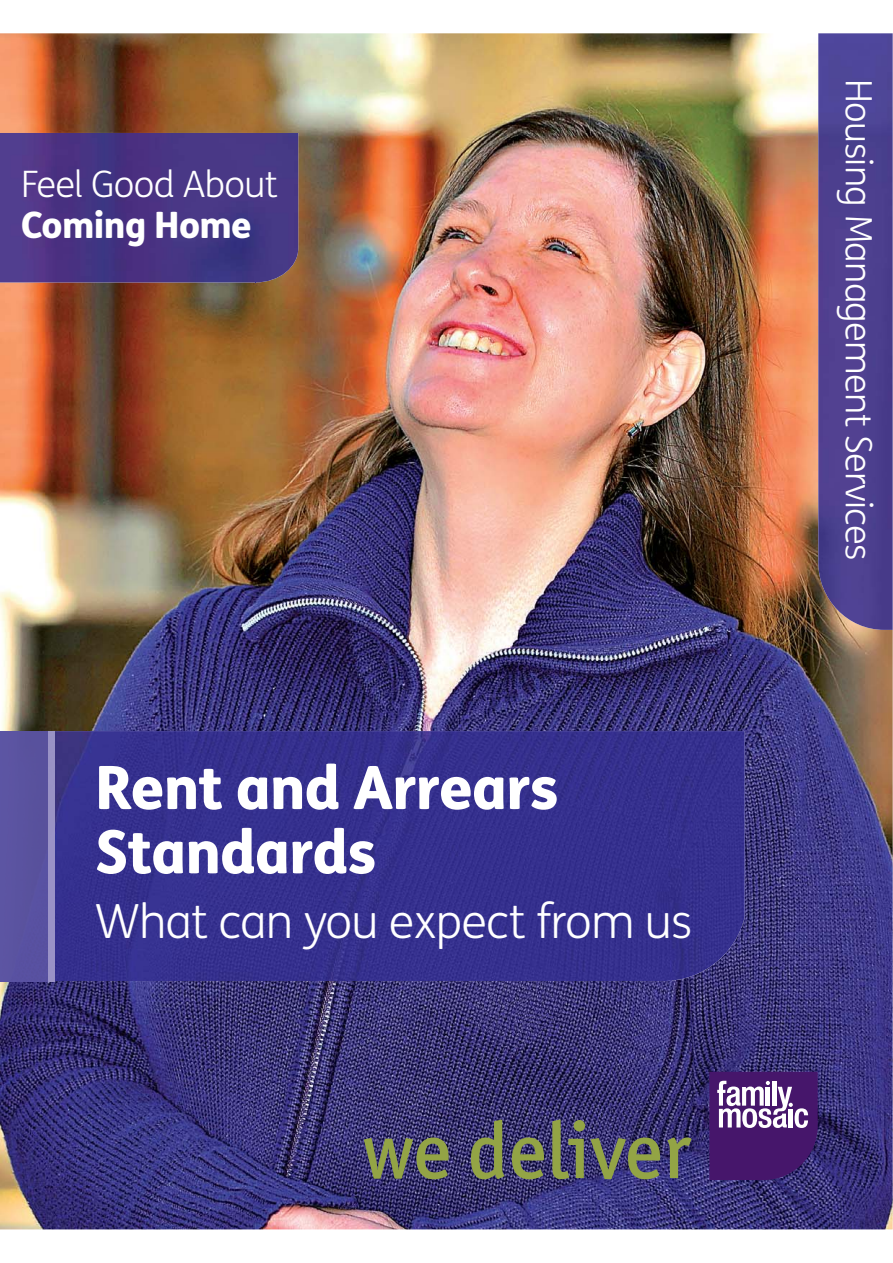
<style>
.page{position:relative;width:893px;height:1263px;background:#fff}
.page>*{position:absolute;margin:0;border:0;box-sizing:border-box;transform-origin:0 0}
.t1{font:800 60px/64.2px "FS Me";letter-spacing:-.02em;color:#fff}
.t2{font:300 47.1px "FS Me";letter-spacing:-.02em;color:#fff}
.t3{font:300 36.45px "FS Me";letter-spacing:-.02em;color:#fff}
.t4{font:800 36.45px "FS Me";letter-spacing:-.02em;color:#fff}
</style>
<div class="page">
<img style="left:0;top:33px;width:893px;height:1196px">
<div style="left:55px;top:731px;width:690px;height:250px;background:#35308e"></div>
<img style="left:0;top:731px;width:55px;height:250px">
<svg style="left:364px;top:1138px;width:85px;height:41px;background:#656b5a"></svg>
<svg style="left:471px;top:1120px;width:33px;height:59px;background:#646a59"></svg>
<svg style="left:512px;top:1138px;width:32px;height:41px"></svg>
<svg style="left:552px;top:1120px;width:33px;height:59px;background:#676d5a"></svg>
<svg style="left:591px;top:1138px;width:69px;height:41px;background:#63685f"></svg>
<svg style="left:667px;top:1138px;width:24px;height:40px"></svg>
<svg style="left:709px;top:1072px;width:109px;height:108px;background:#633d83"></svg>
<img style="left:818px;top:33px;width:75px;height:597px">
<img style="left:0;top:133px;width:298px;height:149px">
<p class="t3" style="left:21px;top:170px;width:258px">Feel Good About</p>
<p class="t4" style="left:21px;top:210px;width:232px">Coming Home</p>
<h1 class="t1" style="left:95px;top:761px;width:465px">Rent and Arrears<br>Standards</h1>
<p class="t2" style="left:95px;top:902px;width:599px">What can you expect from us</p>
<p class="t3" style="left:873px;top:79px;width:483px;rotate:90deg">Housing Management Services</p>
</div>
